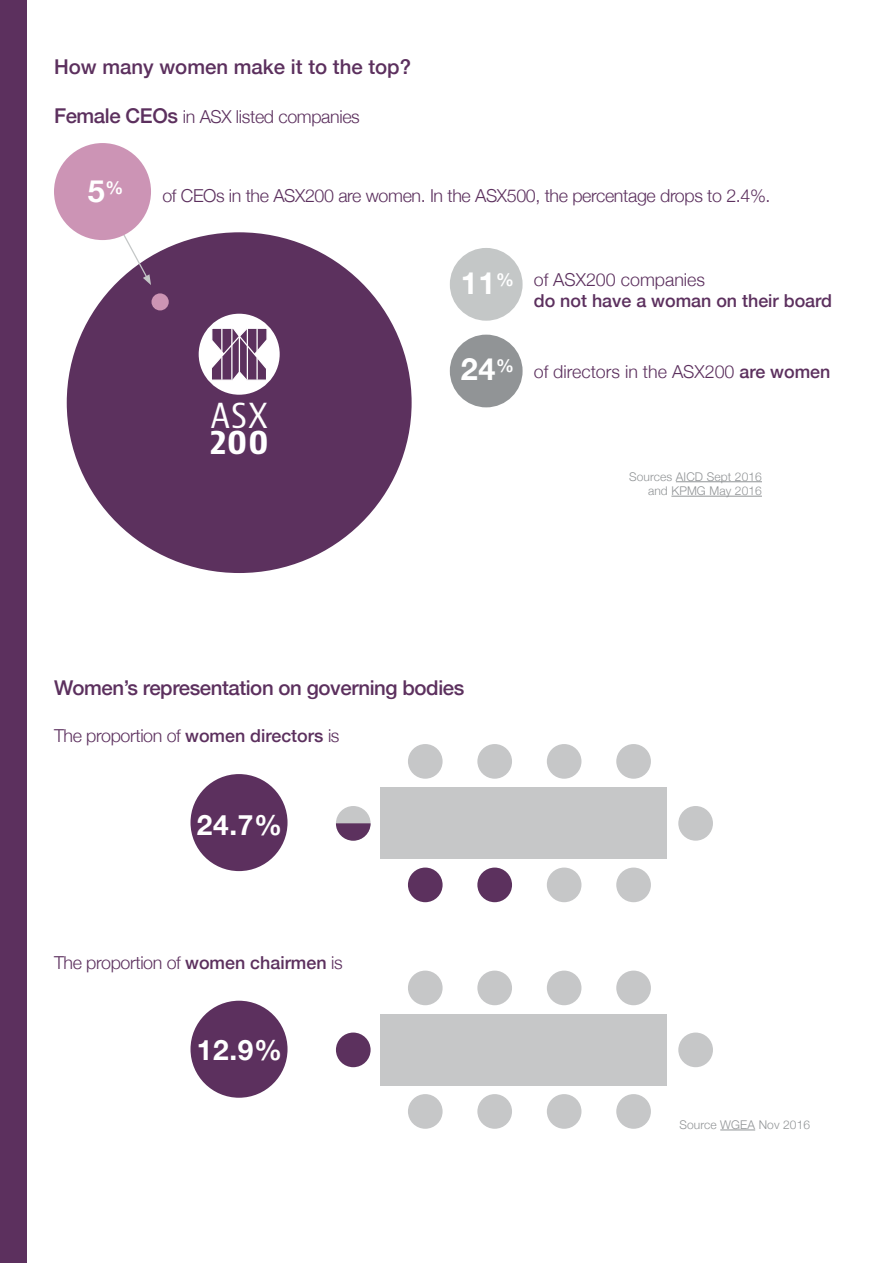
<style>
.page{position:relative;width:893px;height:1263px;background:#fff}
.page>*{position:absolute;margin:0;border:0;box-sizing:border-box;transform-origin:0 0}
.t1{font:condensed 33.6px "Bernino Sans";color:#fff;scale:1.13 1}
.t2{font:700 condensed 33.6px "Bernino Sans";color:#fff;scale:1.13 1}
.t3{font:700 30.6px "Helvetica Neue";color:#fff}
.t4{font:700 28.05px "Helvetica Neue";color:#fff}
.t5{font:500 20.4px "Helvetica Neue";letter-spacing:-.02em;color:#5c305e}
.t6{font:500 20.4px "Helvetica Neue";color:#5c305e}
.t7{font:300 17.85px "Helvetica Neue";letter-spacing:-.02em;color:#5c305e}
.t8{font:300 17.85px "Helvetica Neue";color:#5c305e}
.t9{font:500 17.85px "Helvetica Neue";color:#5c305e}
.t10{font:300 12px/14.4px "Helvetica Neue";letter-spacing:.01em;color:#919496;text-align:right}
.s1{font-weight:500;font-size:20.4px}
.s2{font-weight:500}
</style>
<div class="page">
<div style="left:0;top:0;width:26px;height:1263px;background:#5c305e"></div>
<div style="left:67px;top:232px;width:345px;height:341px;background:#5c315e;border-radius:50%"></div>
<div style="left:151px;top:293px;width:18px;height:17px;background:#cd94b4;border-radius:50%"></div>
<div style="left:199px;top:314px;width:81px;height:81px;background:#fff;border-radius:50%"></div>
<svg style="left:212px;top:328px;width:55px;height:52px"></svg>
<hr style="left:256px;top:357px;width:2px;height:23px;background:#fff">
<hr style="left:256px;top:328px;width:2px;height:23px;background:#fff">
<hr style="left:247px;top:328px;width:1px;height:52px;background:#fff">
<svg style="left:109px;top:198px;width:42px;height:87px"></svg>
<div style="left:54px;top:143px;width:97px;height:97px;background:#cc94b5;border-radius:50%"></div>
<div style="left:190px;top:1001px;width:98px;height:97px;background:#5c305e;border-radius:50%"></div>
<div style="left:450px;top:248px;width:73px;height:73px;background:#c4c7c7;border-radius:50%"></div>
<div style="left:450px;top:335px;width:73px;height:72px;background:#919496;border-radius:50%"></div>
<hr style="left:676px;top:481px;width:86px;height:1px;background:#919496">
<hr style="left:671px;top:496px;width:91px;height:1px;background:#919496">
<hr style="left:720px;top:1130px;width:35px;height:1px;background:#919496">
<div style="left:190px;top:774px;width:98px;height:97px;background:#5c305e;border-radius:50%"></div>
<div style="left:336px;top:806px;width:35px;height:35px;background:#c6c7c8;border-radius:50%"></div>
<div style="left:380px;top:787px;width:286px;height:72px;background:#c6c7c8"></div>
<div style="left:678px;top:806px;width:35px;height:35px;background:#c6c7c8;border-radius:50%"></div>
<div style="left:616px;top:744px;width:35px;height:35px;background:#c6c7c8;border-radius:50%"></div>
<div style="left:547px;top:744px;width:34px;height:35px;background:#c6c7c8;border-radius:50%"></div>
<div style="left:477px;top:744px;width:35px;height:35px;background:#c6c7c8;border-radius:50%"></div>
<div style="left:408px;top:744px;width:35px;height:35px;background:#c6c7c8;border-radius:50%"></div>
<div style="left:616px;top:867px;width:35px;height:35px;background:#c6c7c8;border-radius:50%"></div>
<div style="left:547px;top:867px;width:34px;height:35px;background:#c6c7c8;border-radius:50%"></div>
<div style="left:477px;top:867px;width:35px;height:35px;background:#5c315e;border-radius:50%"></div>
<div style="left:408px;top:867px;width:35px;height:35px;background:#5c315e;border-radius:50%"></div>
<svg style="left:336px;top:823px;width:35px;height:18px"></svg>
<div style="left:336px;top:1032px;width:35px;height:35px;background:#5c315e;border-radius:50%"></div>
<div style="left:380px;top:1014px;width:286px;height:72px;background:#c6c7c8"></div>
<div style="left:678px;top:1032px;width:35px;height:35px;background:#c6c7c8;border-radius:50%"></div>
<div style="left:616px;top:970px;width:35px;height:35px;background:#c6c7c8;border-radius:50%"></div>
<div style="left:547px;top:970px;width:34px;height:35px;background:#c6c7c8;border-radius:50%"></div>
<div style="left:477px;top:970px;width:35px;height:35px;background:#c6c7c8;border-radius:50%"></div>
<div style="left:408px;top:970px;width:35px;height:35px;background:#c6c7c8;border-radius:50%"></div>
<div style="left:616px;top:1094px;width:35px;height:35px;background:#c6c7c8;border-radius:50%"></div>
<div style="left:547px;top:1094px;width:34px;height:35px;background:#c6c7c8;border-radius:50%"></div>
<div style="left:477px;top:1094px;width:35px;height:35px;background:#c6c7c8;border-radius:50%"></div>
<div style="left:408px;top:1094px;width:35px;height:35px;background:#c6c7c8;border-radius:50%"></div>
<p class="t6" style="left:54px;top:50px;width:359px">How many women make it to the top?</p>
<p class="t7" style="left:54px;top:103px;width:307px"><span class="s1">Female CEOs</span> in ASX listed companies</p>
<h2 class="t3" style="left:88px;top:167px;width:37px">5<sup>%</sup></h2>
<p class="t7" style="left:162px;top:181px;width:610px">of CEOs in the ASX200 are women. In the ASX500, the percentage drops to 2.4%.</p>
<h1 class="t1" style="left:211px;top:395px;width:52px">ASX</h1>
<h1 class="t2" style="left:209px;top:421px;width:54px">200</h1>
<h2 class="t3" style="left:461px;top:259px;width:55px">11<sup>%</sup></h2>
<h2 class="t3" style="left:461px;top:345px;width:55px">24<sup>%</sup></h2>
<p class="t8" style="left:534px;top:265px;width:173px">of ASX200 companies</p>
<p class="t9" style="left:534px;top:286px;width:300px">do not have a woman on their board</p>
<p class="t8" style="left:534px;top:357px;width:298px">of directors in the ASX200 <span class="s2">are women</span></p>
<p class="t10" style="left:629px;top:468px;width:134px">Sources AICD Sept 2016 and KPMG May 2016</p>
<p class="t5" style="left:54px;top:671px;width:412px">Women’s representation on governing bodies</p>
<p class="t7" style="left:54px;top:722px;width:287px">The proportion of <span class="s2">women directors</span> is</p>
<h3 class="t4" style="left:197px;top:803px;width:87px">24.7%</h3>
<p class="t7" style="left:54px;top:948px;width:290px">The proportion of <span class="s2">women chairmen</span> is</p>
<h3 class="t4" style="left:197px;top:1027px;width:87px">12.9%</h3>
<p class="t10" style="left:679px;top:1116px;width:132px">Source WGEA Nov 2016</p>
</div>
